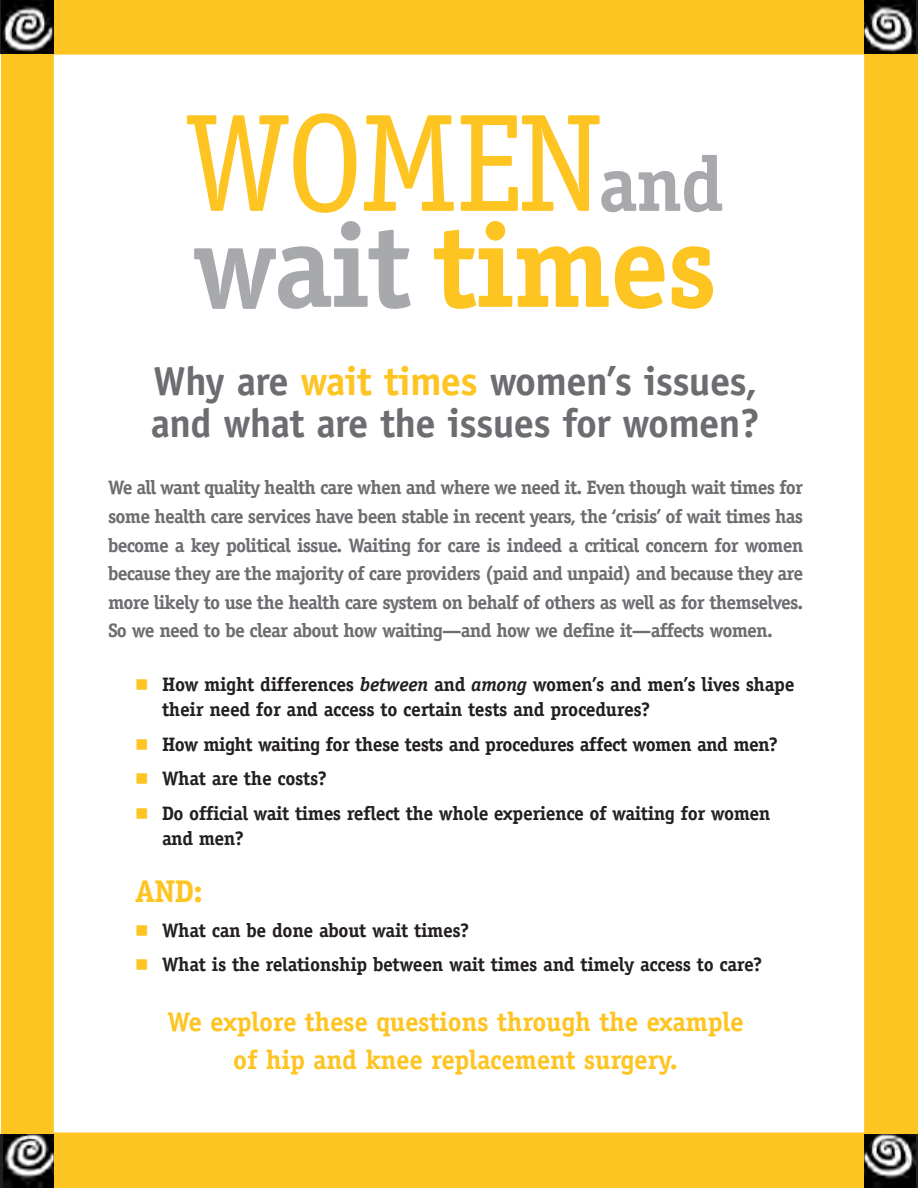
<style>
.page{position:relative;width:918px;height:1188px;background:#fff}
.page>*{position:absolute;margin:0;border:0;box-sizing:border-box;transform-origin:0 0}
.t1{font:139.5px "Officina Serif";letter-spacing:-.025em;color:#fec422}
.t2{font:700 118.5px "Officina Serif";letter-spacing:-.015em;color:#fec422}
.t3{font:700 40.5px/42px "Officina Sans";letter-spacing:-.015em;color:#6c6d70}
.t4{font:700 31.5px "Officina Serif";color:#fec422}
.t5{font:700 27px/37.5px "Officina Serif";letter-spacing:-.01em;color:#fec422;text-align:center}
.t6{font:700 19.5px/28.5px "Officina Serif";letter-spacing:-.04em;color:#6c6d70;text-align:justify}
.t7{font:700 19.5px/25.5px "Officina Serif";letter-spacing:-.015em;color:#231f20}
.s1{font-weight:700;font-size:78px;color:#a8a9ad}
.s2{color:#a8a9ad}
.s3{color:#fec422}
.s4{font-style:italic}
</style>
<div class="page">
<div style="left:1px;top:0;width:917px;height:1188px;background:#fec422"></div>
<div style="left:53px;top:54px;width:812px;height:1079px;background:#fff"></div>
<svg style="left:0;top:0;width:2px;height:54px"></svg>
<img style="left:2px;top:0;width:52px;height:54px">
<div style="left:864px;top:0;width:54px;height:54px;background:linear-gradient(to bottom,#231f20,#231f20)"></div>
<img style="left:864px;top:0;width:51px;height:54px">
<div style="left:0;top:1134px;width:54px;height:54px;background:#231f20"></div>
<img style="left:3px;top:1134px;width:51px;height:54px">
<div style="left:864px;top:1134px;width:54px;height:54px;background:linear-gradient(to bottom,#231f20,#231f20)"></div>
<img style="left:864px;top:1134px;width:51px;height:54px">
<h1 class="t1" style="left:185px;top:81px;width:541px">WOMEN<span class="s1">and</span></h1>
<h2 class="t2" style="left:192px;top:222px;width:527px"><span class="s2">wait</span> times</h2>
<h3 class="t3" style="left:151px;top:364px;width:611px">Why are <span class="s3">wait times</span> women’s issues, and what are the issues for women?</h3>
<p class="t6" style="left:108px;top:475px;width:697px">We all want quality health care when and where we need it. Even though wait times for some health care services have been stable in recent years, the ‘crisis’ of wait times has become a key political issue. Waiting for care is indeed a critical concern for women because they are the majority of care providers (paid and unpaid) and because they are more likely to use the health care system on behalf of others as well as for themselves.<br>So we need to be clear about how waiting—and how we define it—affects women.</p>
<p class="t7" style="left:162px;top:673px;width:634px;text-indent:-27px"><span class="s3">■</span> How might differences <span class="s4">between</span> and <span class="s4">among</span> women’s and men’s lives shape their need for and access to certain tests and procedures?</p>
<p class="t7" style="left:135px;top:733px;width:644px"><span class="s3">■</span> How might waiting for these tests and procedures affect women and men?</p>
<p class="t7" style="left:135px;top:768px;width:193px"><span class="s3">■</span> What are the costs?</p>
<p class="t7" style="left:162px;top:802px;width:610px;text-indent:-27px"><span class="s3">■</span> Do official wait times reflect the whole experience of waiting for women and men?</p>
<h3 class="t4" style="left:135px;top:880px;width:69px">AND:</h3>
<p class="t7" style="left:135px;top:919px;width:336px"><span class="s3">■</span> What can be done about wait times?</p>
<p class="t7" style="left:135px;top:954px;width:629px"><span class="s3">■</span> What is the relationship between wait times and timely access to care?</p>
<h3 class="t5" style="left:167px;top:1006px;width:578px">We explore these questions through the example of hip and knee replacement surgery.</h3>
</div>
